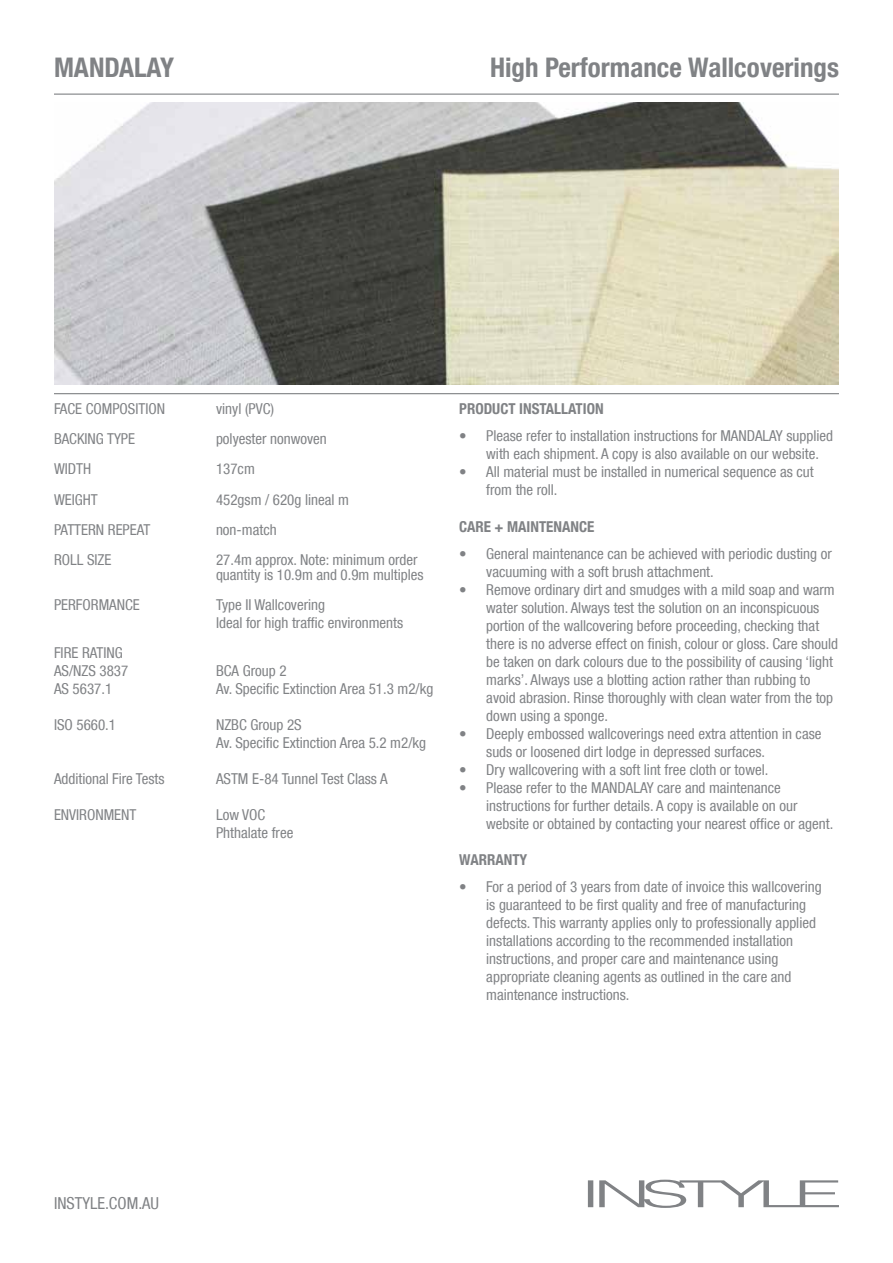
<style>
.page{position:relative;width:893px;height:1263px;background:#fff}
.page>*{position:absolute;margin:0;border:0;box-sizing:border-box;transform-origin:0 0}
.t1{font:700 condensed 27px "Helvetica Neue LT Com";color:#808285}
.t2{font:condensed 16.5px "Helvetica Neue LT Com";color:#808285}
.t3{font:condensed 15px/18px "Helvetica Neue LT Com";color:#808285}
.t4{font:700 condensed 15px "Helvetica Neue LT Com";color:#808285}
</style>
<div class="page">
<svg style="left:588px;top:1180px;width:251px;height:28px"></svg>
<hr style="left:54px;top:94px;width:785px;height:1px;background:#808285">
<hr style="left:54px;top:393px;width:785px;height:1px;background:#808285">
<img style="left:54px;top:102px;width:785px;height:282px">
<h1 class="t1" style="left:54px;top:52px;width:122px">MANDALAY</h1>
<h1 class="t1" style="left:490px;top:52px;width:350px">High Performance Wallcoverings</h1>
<p class="t3" style="left:54px;top:400px;width:113px">FACE COMPOSITION</p>
<p class="t3" style="left:216px;top:400px;width:60px">vinyl (PVC)</p>
<p class="t3" style="left:54px;top:430px;width:83px">BACKING TYPE</p>
<p class="t3" style="left:216px;top:430px;width:112px">polyester nonwoven</p>
<p class="t3" style="left:54px;top:460px;width:39px">WIDTH</p>
<p class="t3" style="left:216px;top:460px;width:40px">137cm</p>
<p class="t3" style="left:54px;top:490px;width:45px">WEIGHT</p>
<p class="t3" style="left:216px;top:490px;width:134px">452gsm / 620g lineal m</p>
<p class="t3" style="left:54px;top:520px;width:98px">PATTERN REPEAT</p>
<p class="t3" style="left:216px;top:520px;width:62px">non-match</p>
<p class="t3" style="left:54px;top:550px;width:59px">ROLL SIZE</p>
<p class="t3" style="left:216px;top:551px;width:209px;line-height:15px">27.4m approx. Note: minimum order quantity is 10.9m and 0.9m multiples</p>
<p class="t3" style="left:54px;top:595px;width:87px">PERFORMANCE</p>
<p class="t3" style="left:216px;top:595px;width:189px">Type II Wallcovering<br>Ideal for high traffic environments</p>
<p class="t3" style="left:54px;top:643px;width:76px">FIRE RATING<br>AS/NZS 3837</p>
<p class="t3" style="left:216px;top:661px;width:72px">BCA Group 2</p>
<p class="t3" style="left:54px;top:679px;width:60px">AS 5637.1</p>
<p class="t3" style="left:216px;top:679px;width:219px">Av. Specific Extinction Area 51.3 m2/kg</p>
<p class="t3" style="left:54px;top:715px;width:64px">ISO 5660.1</p>
<p class="t3" style="left:216px;top:715px;width:212px">NZBC Group 2S<br>Av. Specific Extinction Area 5.2 m2/kg</p>
<p class="t3" style="left:54px;top:769px;width:112px">Additional Fire Tests</p>
<p class="t3" style="left:216px;top:769px;width:173px">ASTM E-84 Tunnel Test Class A</p>
<p class="t3" style="left:54px;top:805px;width:84px">ENVIRONMENT</p>
<p class="t3" style="left:216px;top:805px;width:79px">Low VOC<br>Phthalate free</p>
<p class="t4" style="left:459px;top:400px;width:146px">PRODUCT INSTALLATION</p>
<p class="t3" style="left:486px;top:427px;width:348px;text-indent:-27px">• Please refer to installation instructions for MANDALAY supplied with each shipment. A copy is also available on our website.</p>
<p class="t3" style="left:486px;top:463px;width:329px;text-indent:-27px">• All material must be installed in numerical sequence as cut from the roll.</p>
<p class="t4" style="left:459px;top:517px;width:137px">CARE + MAINTENANCE</p>
<p class="t3" style="left:486px;top:544px;width:347px;text-indent:-27px">• General maintenance can be achieved with periodic dusting or vacuuming with a soft brush attachment.</p>
<p class="t3" style="left:486px;top:580px;width:353px;text-indent:-27px">• Remove ordinary dirt and smudges with a mild soap and warm water solution. Always test the solution on an inconspicuous portion of the wallcovering before proceeding, checking that there is no adverse effect on finish, colour or gloss. Care should be taken on dark colours due to the possibility of causing ‘light marks’. Always use a blotting action rather than rubbing to avoid abrasion. Rinse thoroughly with clean water from the top down using a sponge.</p>
<p class="t3" style="left:486px;top:724px;width:337px;text-indent:-27px">• Deeply embossed wallcoverings need extra attention in case suds or loosened dirt lodge in depressed surfaces.</p>
<p class="t3" style="left:459px;top:760px;width:311px">• Dry wallcovering with a soft lint free cloth or towel.</p>
<p class="t3" style="left:486px;top:778px;width:349px;text-indent:-27px">• Please refer to the MANDALAY care and maintenance instructions for further details. A copy is available on our website or obtained by contacting your nearest office or agent.</p>
<p class="t4" style="left:459px;top:850px;width:70px">WARRANTY</p>
<p class="t3" style="left:486px;top:877px;width:337px;text-indent:-27px">• For a period of 3 years from date of invoice this wallcovering is guaranteed to be first quality and free of manufacturing defects. This warranty applies only to professionally applied installations according to the recommended installation instructions, and proper care and maintenance using appropriate cleaning agents as outlined in the care and maintenance instructions.</p>
<p class="t2" style="left:54px;top:1193px;width:107px">INSTYLE.COM.AU</p>
</div>
